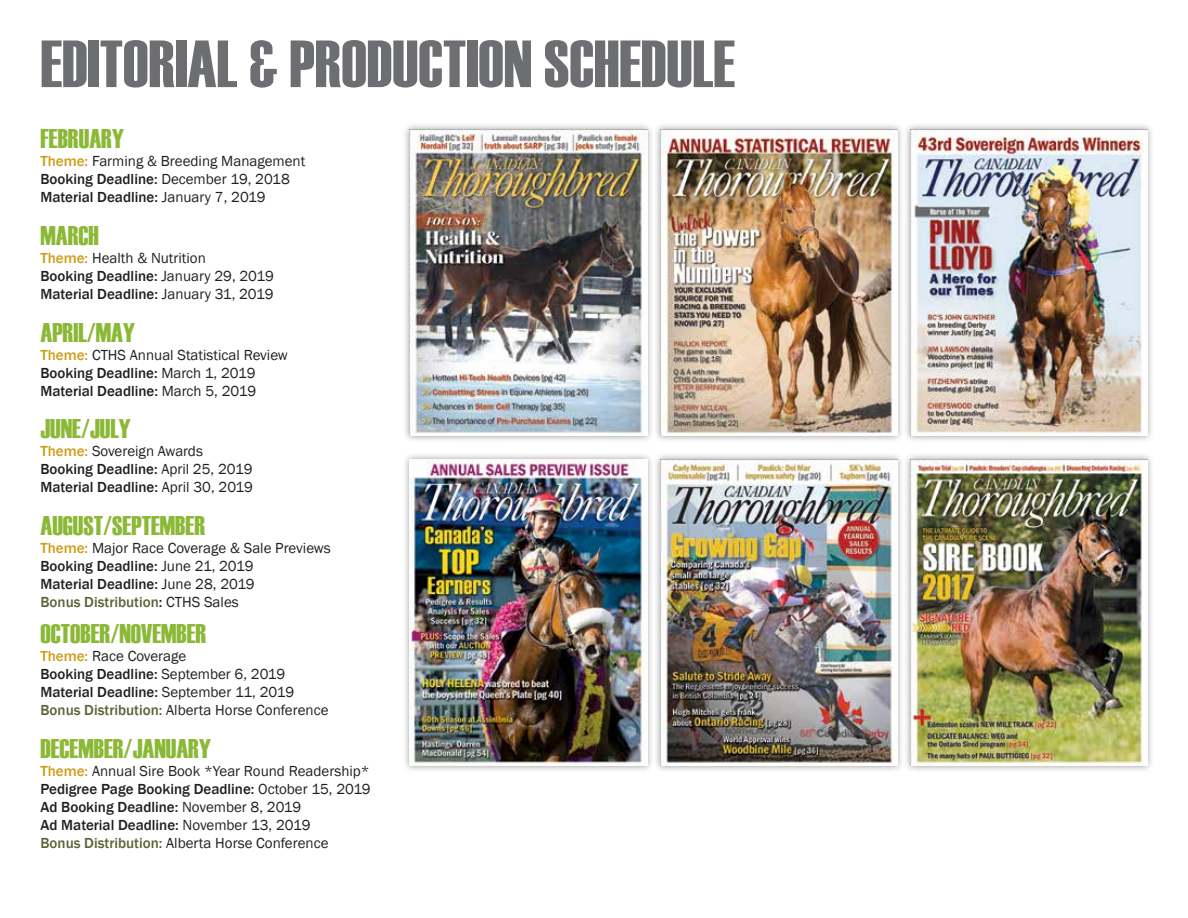
<style>
.page{position:relative;width:1188px;height:918px;background:#fff}
.page>*{position:absolute;margin:0;border:0;box-sizing:border-box;transform-origin:0 0}
.t1{font:66.6px "Haettenschweiler";color:#6d6e71}
.t2{font:27px "Haettenschweiler";color:#8bb836}
.t3{font:15px/18px "Franklin Gothic";color:#231f20}
.s1{font-weight:500;color:#d09d18}
.s2{font-weight:500}
.s3{font-weight:500;color:#596435}
</style>
<div class="page">
<div style="left:903px;top:122px;width:252px;height:321px;background:#231f20;opacity:.45"></div>
<img style="left:910px;top:129px;width:238px;height:307px">
<div style="left:653px;top:452px;width:252px;height:320px;background:#231f20;opacity:.45"></div>
<img style="left:660px;top:459px;width:237px;height:307px">
<div style="left:403px;top:452px;width:251px;height:320px;background:#231f20;opacity:.45"></div>
<img style="left:410px;top:459px;width:237px;height:307px">
<div style="left:653px;top:122px;width:252px;height:321px;background:#231f20;opacity:.45"></div>
<img style="left:660px;top:129px;width:237px;height:307px">
<div style="left:403px;top:122px;width:251px;height:321px;background:#231f20;opacity:.45"></div>
<img style="left:410px;top:129px;width:237px;height:307px">
<div style="left:903px;top:452px;width:252px;height:320px;background:#231f20;opacity:.45"></div>
<img style="left:910px;top:459px;width:238px;height:307px">
<h1 class="t1" style="left:40px;top:19px;width:696px">EDITORIAL &amp; PRODUCTION SCHEDULE</h1>
<h2 class="t2" style="left:40px;top:120px;width:85px">FEBRUARY</h2>
<p class="t3" style="left:40px;top:152px;width:266px"><span class="s1">Theme:</span> Farming &amp; Breeding Management<br><span class="s2">Booking Deadline:</span> December 19, 2018<br><span class="s2">Material Deadline:</span> January 7, 2019</p>
<h2 class="t2" style="left:40px;top:217px;width:60px">MARCH</h2>
<p class="t3" style="left:40px;top:249px;width:235px"><span class="s1">Theme:</span> Health &amp; Nutrition<br><span class="s2">Booking Deadline:</span> January 29, 2019<br><span class="s2">Material Deadline:</span> January 31, 2019</p>
<h2 class="t2" style="left:40px;top:314px;width:96px">APRIL/MAY</h2>
<p class="t3" style="left:40px;top:346px;width:249px"><span class="s1">Theme:</span> CTHS Annual Statistical Review<br><span class="s2">Booking Deadline:</span> March 1, 2019<br><span class="s2">Material Deadline:</span> March 5, 2019</p>
<h2 class="t2" style="left:40px;top:411px;width:92px">JUNE/JULY</h2>
<p class="t3" style="left:40px;top:443px;width:214px"><span class="s1">Theme:</span> Sovereign Awards<br><span class="s2">Booking Deadline:</span> April 25, 2019<br><span class="s2">Material Deadline:</span> April 30, 2019</p>
<h2 class="t2" style="left:40px;top:507px;width:166px">AUGUST/SEPTEMBER</h2>
<p class="t3" style="left:40px;top:539px;width:292px"><span class="s1">Theme:</span> Major Race Coverage &amp; Sale Previews <span class="s2">Booking Deadline:</span> June 21, 2019<br><span class="s2">Material Deadline:</span> June 28, 2019<br><span class="s3">Bonus Distribution</span><span class="s2">:</span> CTHS Sales</p>
<h2 class="t2" style="left:40px;top:615px;width:167px">OCTOBER/NOVEMBER</h2>
<p class="t3" style="left:40px;top:647px;width:289px"><span class="s1">Theme:</span> Race Coverage<br><span class="s2">Booking Deadline:</span> September 6, 2019<br><span class="s2">Material Deadline:</span> September 11, 2019<br><span class="s3">Bonus Distribution:</span> Alberta Horse Conference</p>
<h2 class="t2" style="left:40px;top:730px;width:172px">DECEMBER/JANUARY</h2>
<p class="t3" style="left:40px;top:762px;width:332px"><span class="s1">Theme:</span> Annual Sire Book *Year Round Readership* <span class="s2">Pedigree Page Booking Deadline:</span> October 15, 2019<br><span class="s2">Ad Booking Deadline:</span> November 8, 2019<br><span class="s2">Ad Material Deadline:</span> November 13, 2019<br><span class="s3">Bonus Distribution:</span> Alberta Horse Conference</p>
</div>
